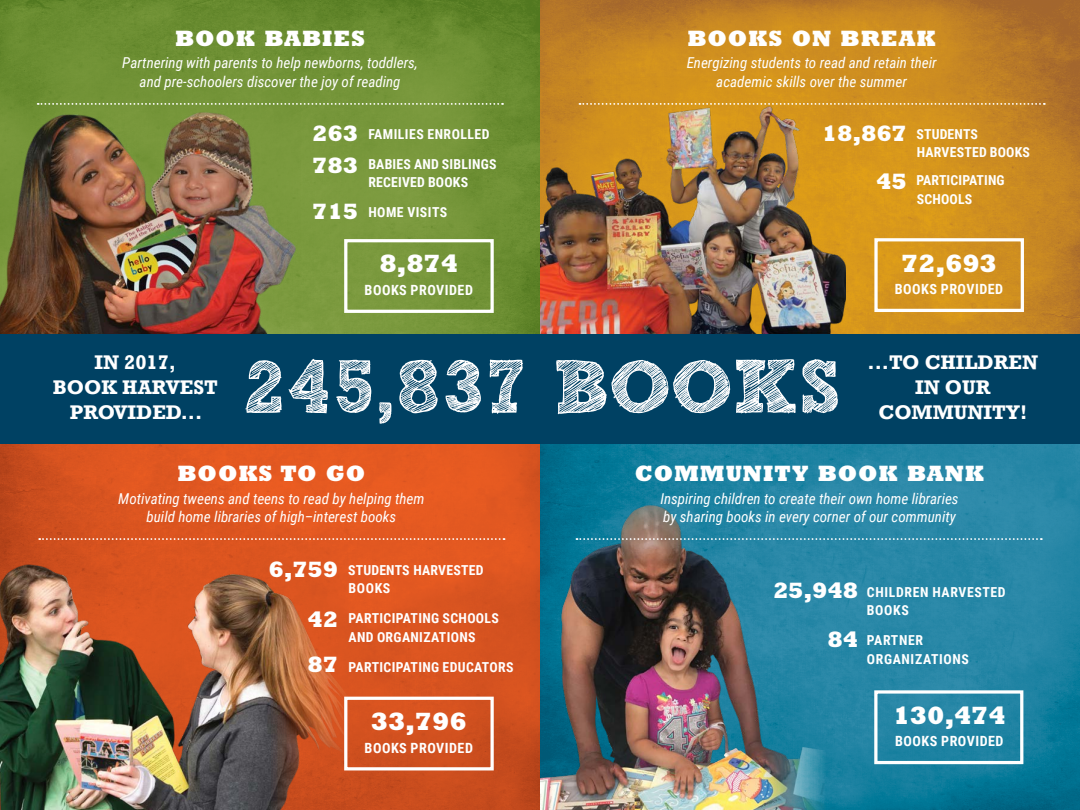
<style>
.page{position:relative;width:1080px;height:810px;background:#fff}
.page>*{position:absolute;margin:0;border:0;box-sizing:border-box;transform-origin:0 0}
.t1{font:75.25px "Sketch Rockwell";letter-spacing:.02em;color:#fff}
.t2{font:800 25.38px "Rockwell";letter-spacing:-.01em;color:#fff}
.t3{font:800 22.5px/48.8px "Rockwell";letter-spacing:.04em;color:#fff;text-align:right}
.t4{font:700 20.25px/24.6px "Rockwell";color:#fff;text-align:center}
.t5{font:italic 15px/18.8px "Roboto Condensed";color:#fff;text-align:center}
.t6{font:700 14.12px "Roboto Condensed";letter-spacing:.035em;color:#fff}
.t7{font:700 13.75px/18.8px "Roboto Condensed";letter-spacing:.025em;color:#fff}
.t8{font:700 13.75px/18.8px "Roboto Condensed";letter-spacing:.045em;color:#fff}
</style>
<div class="page">
<img style="left:0;top:444px;width:540px;height:366px">
<svg style="left:540px;top:170px;width:540px;height:640px;background:#2083a2"></svg>
<img style="left:0;top:523px;width:365px;height:287px">
<img style="left:540px;top:472px;width:286px;height:338px">
<img style="left:0;top:0;width:540px;height:334px">
<img style="left:540px;top:0;width:539px;height:334px">
<img style="left:540px;top:77px;width:306px;height:256px">
<img style="left:0;top:84px;width:300px;height:250px">
<div style="left:0;top:334px;width:1080px;height:110px;background:#004163"></div>
<div style="left:874px;top:690px;width:149px;height:74px;border:3px solid #fff"></div>
<div style="left:344px;top:697px;width:150px;height:73px;border:3px solid #fff"></div>
<svg style="left:39px;top:538px;width:466px;height:2px"></svg>
<svg style="left:577px;top:538px;width:465px;height:2px"></svg>
<div style="left:344px;top:239px;width:150px;height:74px;border:3px solid #fff"></div>
<div style="left:874px;top:238px;width:150px;height:74px;border:3px solid #fff"></div>
<svg style="left:38px;top:103px;width:465px;height:2px"></svg>
<svg style="left:580px;top:103px;width:465px;height:2px"></svg>
<h3 class="t3" style="left:175px;top:13px;width:192px">BOOK BABIES</h3>
<p class="t5" style="left:122px;top:53px;width:297px">Partnering with parents to help newborns, toddlers, and pre-schoolers discover the joy of reading</p>
<p class="t7" style="left:368px;top:118px;width:130px;line-height:30px">FAMILIES ENROLLED<br>BABIES AND SIBLINGS</p>
<p class="t7" style="left:368px;top:167px;width:101px;line-height:30px">RECEIVED BOOKS<br>HOME VISITS</p>
<h3 class="t3" style="left:312px;top:117px;width:47px;line-height:31.2px;text-align:left">263<br>783</h3>
<h3 class="t3" style="left:312px;top:186px;width:47px">715</h3>
<h2 class="t2" style="left:379px;top:248px;width:80px">8,874</h2>
<p class="t6" style="left:365px;top:280px;width:110px">BOOKS PROVIDED</p>
<h3 class="t3" style="left:687px;top:13px;width:250px">BOOKS ON BREAK</h3>
<p class="t5" style="left:687px;top:53px;width:252px">Energizing students to read and retain their academic skills over the summer</p>
<h3 class="t3" style="left:822px;top:109px;width:87px;line-height:47.5px">18,867<br>45</h3>
<p class="t7" style="left:917px;top:124px;width:115px">STUDENTS<br>HARVESTED BOOKS</p>
<p class="t7" style="left:917px;top:170px;width:90px">PARTICIPATING<br>SCHOOLS</p>
<h2 class="t2" style="left:901px;top:247px;width:97px">72,693</h2>
<p class="t6" style="left:895px;top:279px;width:110px">BOOKS PROVIDED</p>
<h3 class="t4" style="left:53px;top:350px;width:167px">IN 2017,<br>BOOK HARVEST<br>PROVIDED...</h3>
<h3 class="t4" style="left:868px;top:350px;width:172px">...TO CHILDREN<br>IN OUR<br>COMMUNITY!</h3>
<h1 class="t1" style="left:243px;top:346px;width:599px">245,837 BOOKS</h1>
<h3 class="t3" style="left:178px;top:448px;width:189px">BOOKS TO GO</h3>
<p class="t5" style="left:118px;top:488px;width:308px">Motivating tweens and teens to read by helping them build home libraries of high–interest books</p>
<h3 class="t3" style="left:268px;top:545px;width:71px">6,759</h3>
<h3 class="t3" style="left:307px;top:597px;width:32px;line-height:45px;text-align:left">42<br>87</h3>
<p class="t7" style="left:348px;top:560px;width:137px">STUDENTS HARVESTED<br>BOOKS</p>
<p class="t7" style="left:349px;top:609px;width:152px">PARTICIPATING SCHOOLS<br>AND ORGANIZATIONS</p>
<p class="t7" style="left:349px;top:657px;width:167px">PARTICIPATING EDUCATORS</p>
<h2 class="t2" style="left:371px;top:706px;width:97px">33,796</h2>
<p class="t6" style="left:365px;top:738px;width:110px">BOOKS PROVIDED</p>
<h3 class="t3" style="left:635px;top:448px;width:351px">COMMUNITY BOOK BANK</h3>
<p class="t5" style="left:660px;top:488px;width:300px;text-align:left">Inspiring children to create their own home libraries by sharing books in every corner of our community</p>
<h3 class="t3" style="left:773px;top:565px;width:87px">25,948<br>84</h3>
<p class="t8" style="left:867px;top:582px;width:140px">CHILDREN HARVESTED<br>BOOKS</p>
<p class="t8" style="left:867px;top:631px;width:103px">PARTNER<br>ORGANIZATIONS</p>
<h2 class="t2" style="left:893px;top:699px;width:115px">130,474</h2>
<p class="t6" style="left:895px;top:731px;width:110px">BOOKS PROVIDED</p>
</div>
